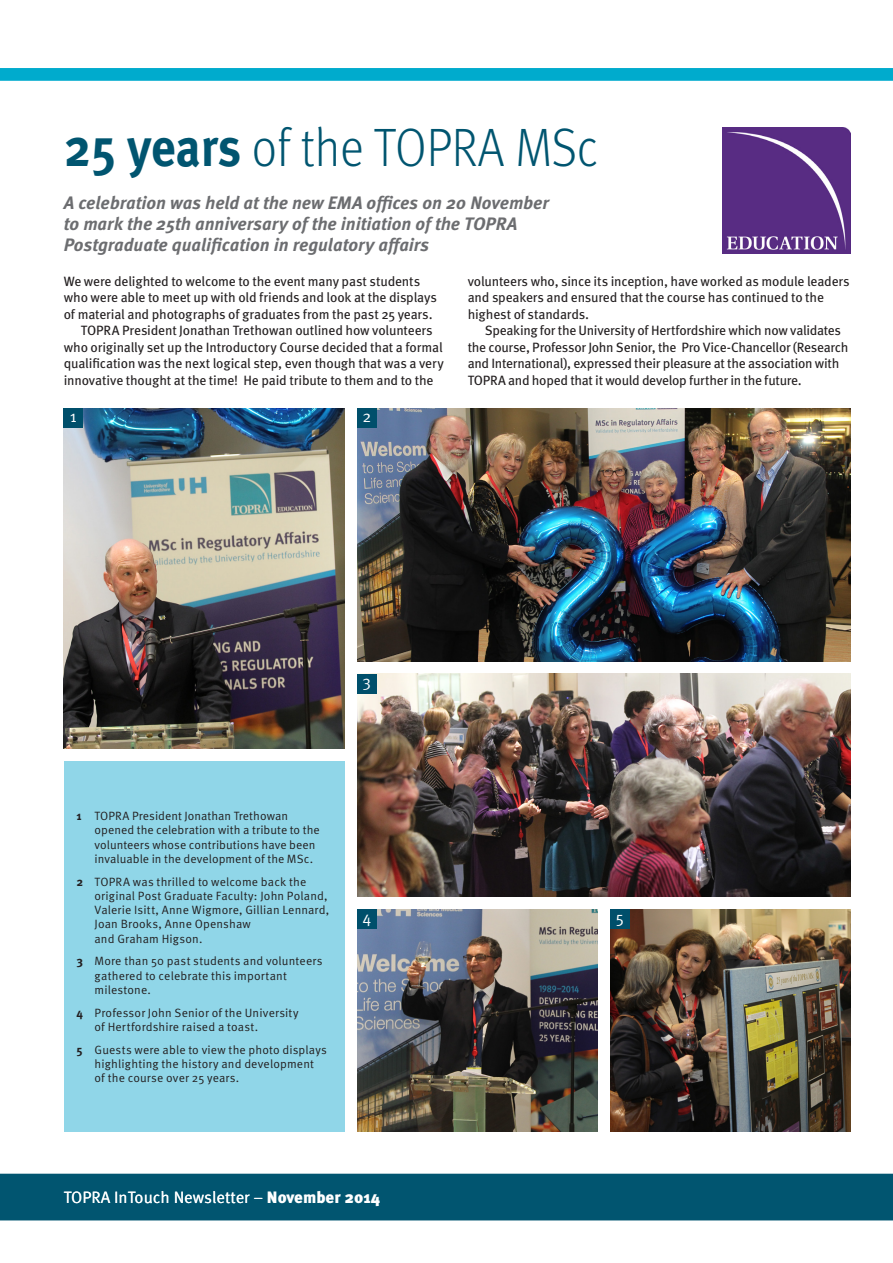
<style>
.page{position:relative;width:893px;height:1263px;background:#fff}
.page>*{position:absolute;margin:0;border:0;box-sizing:border-box;transform-origin:0 0}
.Heading_1{font:300 54px "Meta OT";color:#015570;scale:.9 1}
.Heading_1-2{font:italic 700 18px/21px "Meta OT";letter-spacing:-.005em;color:#6c6d70}
.t1{font:16.5px "Meta OT Norm";color:#fff}
.Editorial_Text{font:16.2px "Meta OT Norm";color:#fff}
.Text{font:13.5px/16.5px "Meta OT";letter-spacing:-.015em;color:#231f20}
.Text-2{font:12px/14.2px "Meta OT Norm";letter-spacing:.01em;color:#231f20}
.s1{font-weight:700}
.s2{font-family:"Meta OT";font-weight:700}
.s3{font-family:"Meta OT";font-weight:900}
</style>
<div class="page">
<svg style="left:0;top:68px;width:893px;height:13px"></svg>
<div style="left:0;top:1174px;width:893px;height:46px;background:#015570"></div>
<div style="left:64px;top:761px;width:280px;height:370px;background:#90d6e8"></div>
<img style="left:722px;top:128px;width:128px;height:126px">
<img style="left:357px;top:408px;width:493px;height:253px">
<img style="left:357px;top:674px;width:493px;height:222px">
<img style="left:357px;top:909px;width:240px;height:222px">
<img style="left:610px;top:909px;width:240px;height:222px">
<div style="left:357px;top:408px;width:20px;height:19px;background:#004f6b"></div>
<div style="left:357px;top:674px;width:20px;height:19px;background:#004f6b"></div>
<div style="left:357px;top:909px;width:20px;height:19px;background:#004f6b"></div>
<div style="left:610px;top:909px;width:20px;height:19px;background:#004f6b"></div>
<img style="left:64px;top:408px;width:280px;height:340px">
<div style="left:64px;top:408px;width:19px;height:19px;background:#004f6b"></div>
<p class="Heading_1" style="left:64px;top:116px;width:595px"><span class="s1">25 years</span> of the TOPRA MSc</p>
<p class="Heading_1-2" style="left:64px;top:193px;width:487px">A celebration was held at the new EMA offices on 20 November to mark the 25th anniversary of the initiation of the TOPRA<br>Postgraduate qualification in regulatory affairs</p>
<p class="Text" style="left:64px;top:273px;width:375px">We were delighted to welcome to the event many past students who were able to meet up with old friends and look at the displays of material and photographs of graduates from the past 25 years.</p>
<p class="Text" style="left:64px;top:322px;width:382px;text-indent:17px">TOPRA President Jonathan Trethowan outlined how volunteers who originally set up the Introductory Course decided that a formal qualification was the next logical step, even though that was a very innovative thought at the time! He paid tribute to them and to the</p>
<p class="Editorial_Text" style="left:70px;top:407px;width:9px">1</p>
<p class="Editorial_Text" style="left:362px;top:407px;width:10px">2</p>
<p class="Text" style="left:468px;top:273px;width:383px">volunteers who, since its inception, have worked as module leaders and speakers and ensured that the course has continued to the highest of standards.</p>
<p class="Text" style="left:468px;top:322px;width:382px;text-indent:17px">Speaking for the University of Hertfordshire which now validates the course, Professor John Senior, the Pro Vice-Chancellor (Research and International), expressed their pleasure at the association with TOPRA and hoped that it would develop further in the future.</p>
<p class="Editorial_Text" style="left:363px;top:671px;width:10px">3</p>
<p class="Text-2" style="left:95px;top:809px;width:227px;text-indent:-18px"><span class="s2">1</span> TOPRA President Jonathan Trethowan opened the celebration with a tribute to the volunteers whose contributions have been invaluable in the development of the MSc.</p>
<p class="Text-2" style="left:95px;top:874px;width:236px;text-indent:-18px"><span class="s2">2</span> TOPRA was thrilled to welcome back the original Post Graduate Faculty: John Poland, Valerie Isitt, Anne Wigmore, Gillian Lennard, Joan Brooks, Anne Openshaw<br>and Graham Higson.</p>
<p class="Text-2" style="left:95px;top:954px;width:229px;text-indent:-18px"><span class="s2">3</span> More than 50 past students and volunteers gathered to celebrate this important milestone.</p>
<p class="Text-2" style="left:95px;top:1005px;width:206px;text-indent:-18px"><span class="s2">4</span> Professor John Senior of the University of Hertfordshire raised a toast.</p>
<p class="Text-2" style="left:95px;top:1042px;width:234px;text-indent:-18px"><span class="s2">5</span> Guests were able to view the photo displays highlighting the history and development of the course over 25 years.</p>
<p class="Editorial_Text" style="left:362px;top:908px;width:10px">4</p>
<p class="Editorial_Text" style="left:616px;top:908px;width:10px">5</p>
<p class="t1" style="left:64px;top:1187px;width:318px">TOPRA InTouch Newsletter – <span class="s3">November 2014</span></p>
</div>
